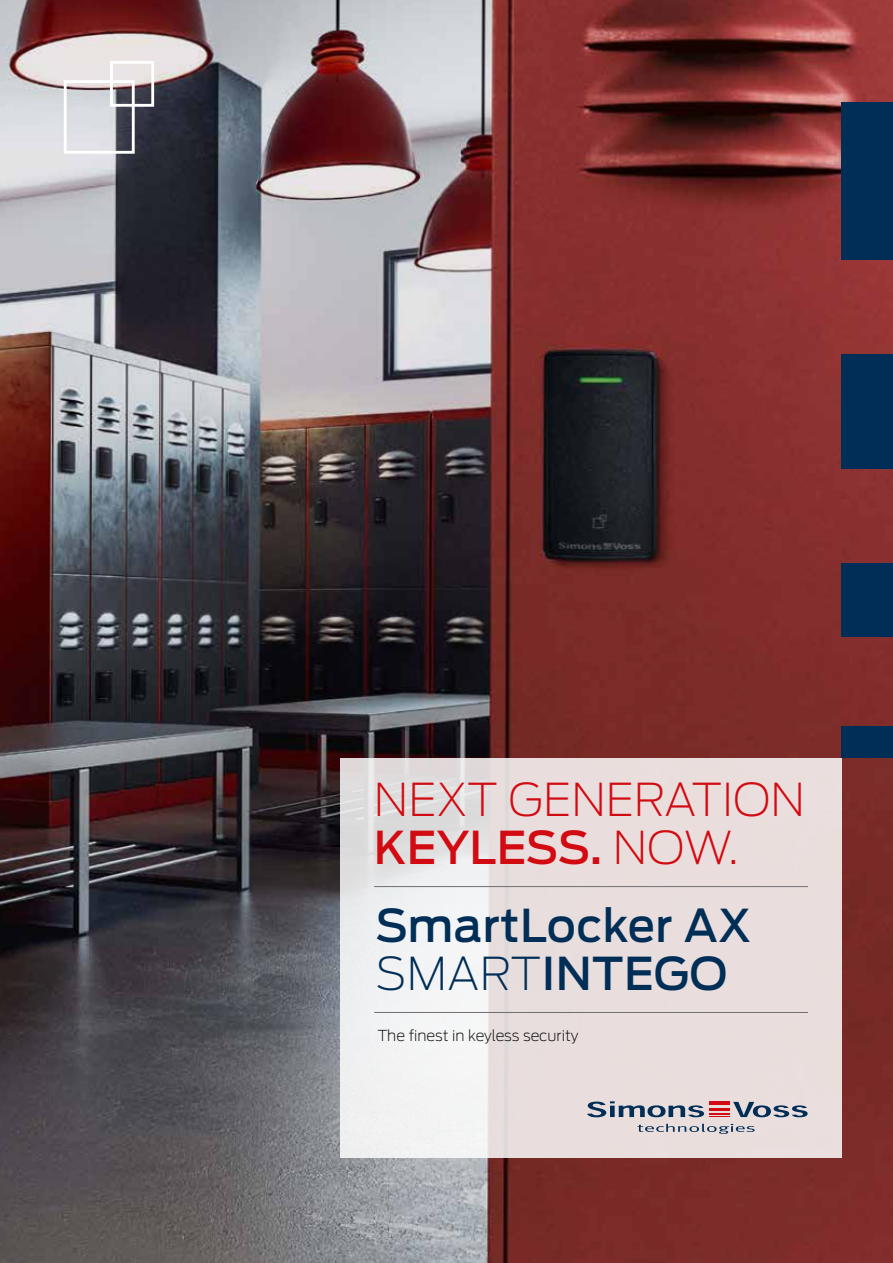
<style>
.page{position:relative;width:893px;height:1263px;background:#fff}
.page>*{position:absolute;margin:0;border:0;box-sizing:border-box;transform-origin:0 0}
.t1{font:200 45px/48px "Antenna";color:#d20a11}
.t2{font:500 45px/48px "Antenna";letter-spacing:.01em;color:#002e56}
.t3{font:200 15px "Antenna";letter-spacing:-.005em;color:#000}
.s1{font-weight:500}
.s2{font-weight:200}
</style>
<div class="page">
<img style="left:0;top:0;width:893px;height:1263px">
<div style="left:842px;top:102px;width:51px;height:157px;background:#002e56"></div>
<div style="left:842px;top:354px;width:51px;height:115px;background:#002e56"></div>
<div style="left:842px;top:563px;width:51px;height:74px;background:#002e56"></div>
<div style="left:842px;top:727px;width:51px;height:31px;background:#002e56"></div>
<svg style="left:340px;top:758px;width:502px;height:399px;fill:#e9dedd"></svg>
<svg style="left:637px;top:1124px;width:118px;height:10px"></svg>
<svg style="left:587px;top:1101px;width:221px;height:16px;background:#9b97a4"></svg>
<hr style="left:374px;top:886px;width:434px;height:1px;background:#706f6f">
<hr style="left:374px;top:1012px;width:434px;height:1px;background:#706f6f">
<div style="left:64px;top:80px;width:71px;height:74px;border:3px solid #fff"></div>
<div style="left:110px;top:61px;width:44px;height:46px;border:3px solid #fff"></div>
<p class="t1" style="left:374px;top:774px;width:433px">NEXT GENERATION<br><span class="s1">KEYLESS.</span> NOW.</p>
<p class="t2" style="left:375px;top:901px;width:377px">SmartLocker AX<br><span class="s2">SMART</span>INTEGO</p>
<p class="t3" style="left:377px;top:1026px;width:203px">The finest in keyless security</p>
</div>
